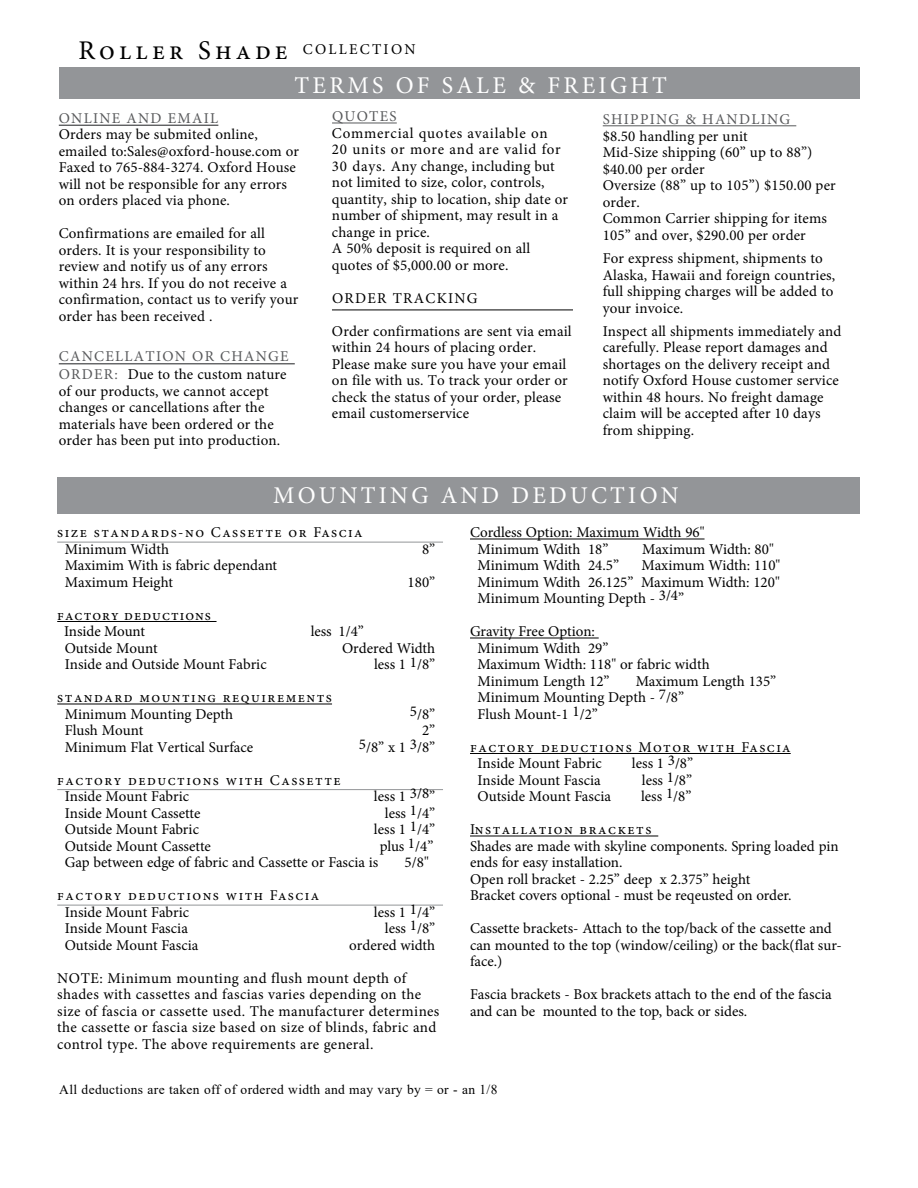
<style>
.page{position:relative;width:918px;height:1188px;background:#fff}
.page>*{position:absolute;margin:0;border:0;box-sizing:border-box;transform-origin:0 0}
.t1{font:27px "Minion Pro";letter-spacing:.15em;color:#000}
.t2{font:24px "Minion Pro";letter-spacing:.135em;color:#fff}
.t3{font:15px/16.5px "Minion Pro";letter-spacing:.01em;color:#000}
.t4{font:15px/16.5px "Minion Pro";letter-spacing:.1em;color:#000}
.t5{font:15px/18px "Minion Pro";letter-spacing:.085em;color:#58595b}
.t6{font:15px/16.5px "Minion Pro";letter-spacing:-.01em;color:#000}
.t7{font:15px/16.5px "Minion Pro";letter-spacing:.07em;color:#000}
.t8{font:15px "Minion Pro";letter-spacing:.085em;color:#000}
.t9{font:13.5px "Times New Roman";letter-spacing:.025em;color:#000}
.s1{color:#000}
</style>
<div class="page">
<div style="left:59px;top:68px;width:800px;height:31px;background:#939598"></div>
<hr style="left:59px;top:125px;width:159px;height:1px;background:#58595b">
<hr style="left:59px;top:363px;width:236px;height:1px;background:#58595b">
<hr style="left:332px;top:123px;width:65px;height:1px;background:#58595b">
<hr style="left:332px;top:310px;width:241px;height:1px;background:#000">
<hr style="left:603px;top:125px;width:193px;height:1px;background:#58595b">
<hr style="left:57px;top:542px;width:386px;height:1px;background:#939598">
<hr style="left:57px;top:621px;width:160px;height:1px;background:#000">
<hr style="left:57px;top:704px;width:275px;height:1px;background:#000">
<hr style="left:57px;top:789px;width:386px;height:1px;background:#939598">
<hr style="left:57px;top:905px;width:386px;height:1px;background:#939598">
<hr style="left:470px;top:539px;width:235px;height:1px;background:#000">
<hr style="left:470px;top:638px;width:129px;height:1px;background:#000">
<hr style="left:470px;top:753px;width:321px;height:1px;background:#000">
<hr style="left:470px;top:836px;width:188px;height:1px;background:#000">
<div style="left:57px;top:477px;width:802px;height:37px;background:#939598"></div>
<h1 class="t1" style="left:78px;top:32px;width:339px">Roller Shade <sup>COLLECTION</sup></h1>
<h2 class="t2" style="left:294px;top:69px;width:374px">TERMS OF SALE &amp; FREIGHT</h2>
<p class="t5" style="left:59px;top:109px;width:161px">ONLINE AND EMAIL</p>
<p class="t3" style="left:59px;top:126px;width:242px">Orders may be submited online, emailed to:Sales@oxford-house.com or Faxed to 765-884-3274. Oxford House will not be responsible for any errors on orders placed via phone.</p>
<p class="t3" style="left:59px;top:225px;width:241px">Confirmations are emailed for all orders. It is your responsibility to review and notify us of any errors within 24 hrs. If you do not receive a confirmation, contact us to verify your order has been received .</p>
<p class="t5" style="left:59px;top:347px;width:231px">CANCELLATION OR CHANGE<br>ORDER: <span class="s1">Due to the custom nature</span></p>
<p class="t3" style="left:59px;top:383px;width:223px">of our products, we cannot accept changes or cancellations after the materials have been ordered or the order has been put into production.</p>
<p class="t5" style="left:332px;top:108px;width:66px">QUOTES</p>
<p class="t3" style="left:332px;top:125px;width:238px">Commercial quotes available on<br>20 units or more and are valid for<br>30 days. Any change, including but not limited to size, color, controls, quantity, ship to location, ship date or number of shipment, may result in a change in price.<br>A 50% deposit is required on all quotes of $5,000.00 or more.</p>
<p class="t8" style="left:332px;top:288px;width:147px">ORDER TRACKING</p>
<p class="t3" style="left:332px;top:323px;width:241px">Order confirmations are sent via email within 24 hours of placing order.<br>Please make sure you have your email on file with us. To track your order or check the status of your order, please email customerservice</p>
<p class="t5" style="left:603px;top:111px;width:189px">SHIPPING &amp; HANDLING</p>
<p class="t3" style="left:603px;top:128px;width:235px">$8.50 handling per unit<br>Mid-Size shipping (60” up to 88”) $40.00 per order<br>Oversize (88” up to 105”) $150.00 per order.<br>Common Carrier shipping for items<br>105” and over, $290.00 per order</p>
<p class="t3" style="left:603px;top:250px;width:234px">For express shipment, shipments to<br>Alaska, Hawaii and foreign countries, full shipping charges will be added to your invoice.</p>
<p class="t3" style="left:603px;top:323px;width:240px">Inspect all shipments immediately and carefully. Please report damages and shortages on the delivery receipt and notify Oxford House customer service within 48 hours. No freight damage claim will be accepted after 10 days from shipping.</p>
<h2 class="t2" style="left:273px;top:479px;width:407px">MOUNTING AND DEDUCTION</h2>
<p class="t4" style="left:65px;top:525px;width:299px;text-indent:-8px">size standards-no Cassette or Fascia<br>Minimum Width</p>
<p class="t6" style="left:65px;top:558px;width:214px">Maximim With is fabric dependant<br>Maximum Height</p>
<p class="t7" style="left:64px;top:607px;width:148px;text-indent:-7px">factory deductions<br>Inside Mount</p>
<p class="t3" style="left:311px;top:624px;width:55px">less 1/4”</p>
<p class="t3" style="left:422px;top:541px;width:15px">8”</p>
<p class="t3" style="left:408px;top:574px;width:29px">180”</p>
<p class="t3" style="left:65px;top:640px;width:95px">Outside Mount</p>
<p class="t3" style="left:342px;top:640px;width:95px">Ordered Width</p>
<p class="t3" style="left:65px;top:657px;width:203px">Inside and Outside Mount Fabric</p>
<p class="t3" style="left:374px;top:657px;width:63px">less 1 1/8”</p>
<p class="t4" style="left:65px;top:690px;width:269px;text-indent:-8px">standard mounting requirements<br>Minimum Mounting Depth</p>
<p class="t3" style="left:410px;top:706px;width:27px">5/8”</p>
<p class="t3" style="left:65px;top:723px;width:80px">Flush Mount</p>
<p class="t3" style="left:422px;top:723px;width:15px">2”</p>
<p class="t3" style="left:65px;top:739px;width:190px">Minimum Flat Vertical Surface</p>
<p class="t3" style="left:359px;top:739px;width:78px">5/8” x 1 3/8”</p>
<p class="t4" style="left:65px;top:772px;width:278px;text-indent:-8px">factory deductions with Cassette<br>Inside Mount Fabric</p>
<p class="t3" style="left:374px;top:789px;width:63px">less 1 3/8”</p>
<p class="t3" style="left:65px;top:805px;width:137px">Inside Mount Cassette</p>
<p class="t3" style="left:385px;top:805px;width:52px">less 1/4”</p>
<p class="t3" style="left:65px;top:822px;width:136px">Outside Mount Fabric</p>
<p class="t3" style="left:374px;top:822px;width:63px">less 1 1/4”</p>
<p class="t3" style="left:65px;top:838px;width:148px">Outside Mount Cassette</p>
<p class="t3" style="left:380px;top:838px;width:55px">plus 1/4”</p>
<p class="t3" style="left:65px;top:855px;width:315px">Gap between edge of fabric and Cassette or Fascia is</p>
<p class="t3" style="left:405px;top:855px;width:26px">5/8"</p>
<p class="t4" style="left:65px;top:888px;width:256px;text-indent:-8px">factory deductions with Fascia<br>Inside Mount Fabric</p>
<p class="t3" style="left:374px;top:904px;width:63px">less 1 1/4”</p>
<p class="t3" style="left:65px;top:921px;width:125px">Inside Mount Fascia</p>
<p class="t3" style="left:385px;top:921px;width:52px">less 1/8”</p>
<p class="t3" style="left:65px;top:937px;width:135px">Outside Mount Fascia</p>
<p class="t3" style="left:349px;top:937px;width:87px">ordered width</p>
<p class="t3" style="left:57px;top:970px;width:384px">NOTE: Minimum mounting and flush mount depth of shades with cassettes and fascias varies depending on the size of fascia or cassette used. The manufacturer determines the cassette or fascia size based on size of blinds, fabric and control type. The above requirements are general.</p>
<p class="t3" style="left:478px;top:525px;width:229px;text-indent:-8px">Cordless Option: Maximum Width 96"<br>Minimum Wdith 18”</p>
<p class="t3" style="left:642px;top:541px;width:133px">Maximum Width: 80"</p>
<p class="t3" style="left:478px;top:558px;width:304px;text-align:justify;text-indent:164px">Maximum Width: 110" Minimum Wdith 26.125” Maximum Width: 120" Minimum Mounting Depth - 3/4”</p>
<p class="t3" style="left:478px;top:624px;width:234px;text-indent:-8px">Gravity Free Option:<br>Minimum Wdith 29”<br>Maximum Width: 118" or fabric width<br>Minimum Length 12”</p>
<p class="t3" style="left:478px;top:558px;width:143px">Minimum Wdith 24.5”</p>
<p class="t3" style="left:478px;top:673px;width:300px;text-indent:158px">Maximum Length 135”<br>Minimum Mounting Depth - 7/8”<br>Flush Mount-1 1/2”</p>
<p class="t4" style="left:478px;top:739px;width:315px;text-indent:-8px">factory deductions Motor with Fascia<br>Inside Mount Fabric</p>
<p class="t3" style="left:632px;top:756px;width:63px">less 1 3/8”</p>
<p class="t3" style="left:478px;top:772px;width:125px">Inside Mount Fascia</p>
<p class="t3" style="left:642px;top:772px;width:52px">less 1/8”</p>
<p class="t3" style="left:478px;top:789px;width:135px">Outside Mount Fascia</p>
<p class="t3" style="left:641px;top:789px;width:52px">less 1/8”</p>
<p class="t4" style="left:470px;top:822px;width:370px">Installation brackets<br>Shades are made with skyline components. Spring loaded pin ends for easy installation.<br>Open roll bracket - 2.25” deep x 2.375” height<br>Bracket covers optional - must be reqeusted on order.</p>
<p class="t3" style="left:470px;top:921px;width:373px">Cassette brackets- Attach to the top/back of the cassette and can mounted to the top (window/ceiling) or the back(flat sur&shy;face.)</p>
<p class="t3" style="left:470px;top:987px;width:363px">Fascia brackets - Box brackets attach to the end of the fascia and can be mounted to the top, back or sides.</p>
<p class="t9" style="left:59px;top:1080px;width:440px">All deductions are taken off of ordered width and may vary by = or - an 1/8</p>
</div>
